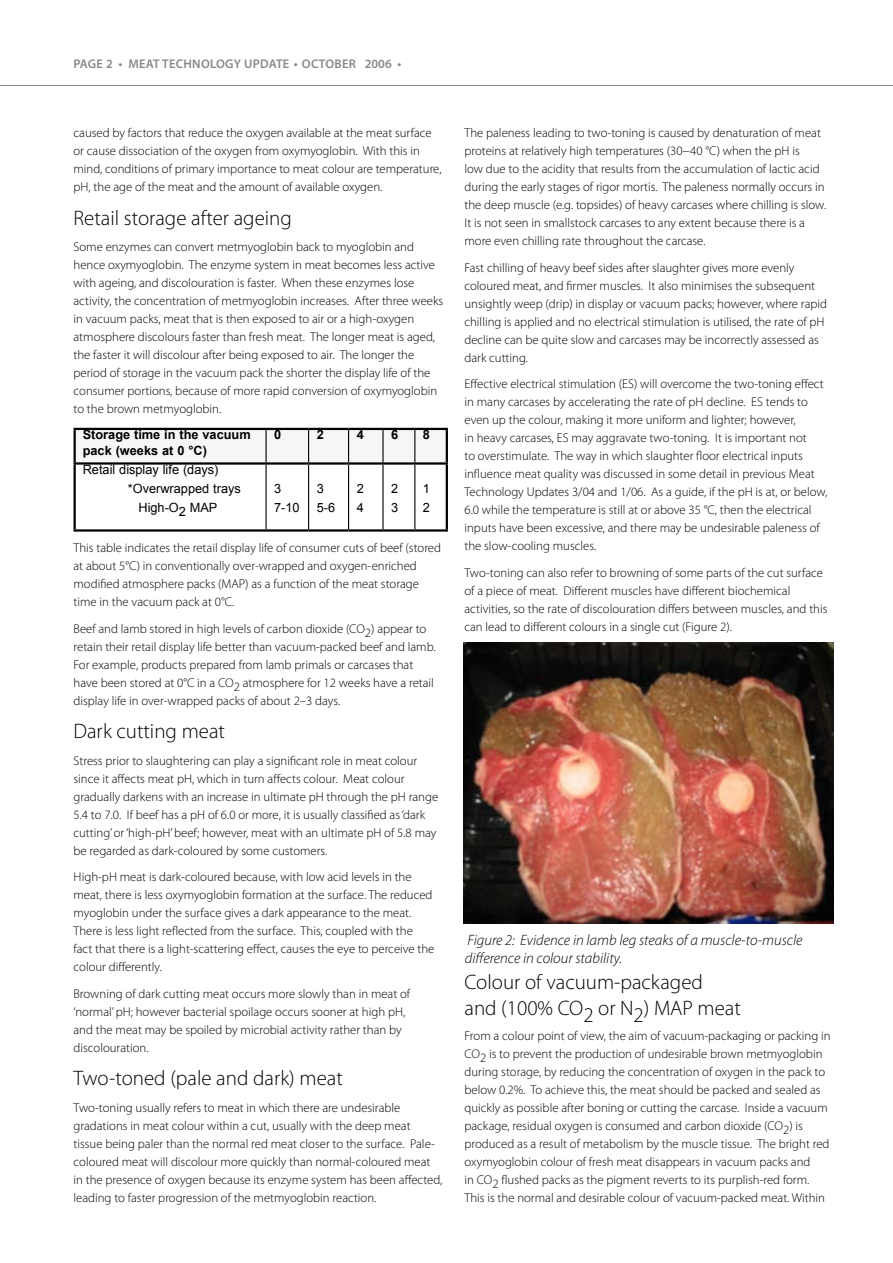
<style>
.page{position:relative;width:893px;height:1263px;background:#fff}
.page>*{position:absolute;margin:0;border:0;box-sizing:border-box;transform-origin:0 0}
.t1{font:300 21px/25.2px "Myriad Pro";color:#000}
.t2{font:italic 300 15px/18px "Myriad Pro";color:#000}
.t3{font:300 12.75px/18px "Myriad Pro";color:#000}
.t4{font:12.75px/19px "Arial";color:#000}
.t5{font:700 12.75px/15.3px "Arial";color:#000}
.t6{font:600 12.6px "Myriad Pro";letter-spacing:.02em;color:#878889}
.t7{font:600 12.6px "Myriad Pro";color:#878889}
</style>
<div class="page">
<div style="left:76px;top:430px;width:370px;height:32px;background:#f5f6f6"></div>
<hr style="left:74px;top:428px;width:192px;height:2px;background:#000">
<hr style="left:74px;top:430px;width:2px;height:32px;background:#000">
<hr style="left:266px;top:428px;width:43px;height:2px;background:#000">
<hr style="left:309px;top:428px;width:40px;height:2px;background:#000">
<hr style="left:349px;top:428px;width:34px;height:2px;background:#000">
<hr style="left:383px;top:428px;width:32px;height:2px;background:#000">
<hr style="left:415px;top:428px;width:33px;height:2px;background:#000">
<hr style="left:446px;top:430px;width:2px;height:32px;background:#000">
<hr style="left:74px;top:462px;width:192px;height:3px;background:#000">
<hr style="left:74px;top:465px;width:2px;height:64px;background:#000">
<hr style="left:266px;top:462px;width:43px;height:3px;background:#000">
<hr style="left:309px;top:462px;width:40px;height:3px;background:#000">
<hr style="left:349px;top:462px;width:34px;height:3px;background:#000">
<hr style="left:383px;top:462px;width:32px;height:3px;background:#000">
<hr style="left:415px;top:462px;width:33px;height:3px;background:#000">
<hr style="left:446px;top:465px;width:2px;height:64px;background:#000">
<hr style="left:74px;top:529px;width:192px;height:3px;background:#000">
<hr style="left:266px;top:529px;width:43px;height:3px;background:#000">
<hr style="left:309px;top:529px;width:40px;height:3px;background:#000">
<hr style="left:349px;top:529px;width:34px;height:3px;background:#000">
<hr style="left:383px;top:529px;width:32px;height:3px;background:#000">
<hr style="left:415px;top:529px;width:33px;height:3px;background:#000">
<hr style="left:265px;top:430px;width:2px;height:32px;background:#000">
<hr style="left:308px;top:430px;width:1px;height:32px;background:#000">
<hr style="left:348px;top:430px;width:1px;height:32px;background:#000">
<hr style="left:382px;top:430px;width:2px;height:32px;background:#000">
<hr style="left:414px;top:430px;width:1px;height:32px;background:#000">
<hr style="left:265px;top:465px;width:2px;height:64px;background:#000">
<hr style="left:308px;top:465px;width:1px;height:64px;background:#000">
<hr style="left:348px;top:465px;width:1px;height:64px;background:#000">
<hr style="left:382px;top:465px;width:2px;height:64px;background:#000">
<hr style="left:414px;top:465px;width:1px;height:64px;background:#000">
<hr style="left:0;top:85px;width:893px;height:1px;background:#878889">
<img style="left:463px;top:643px;width:370px;height:280px">
<p class="t6" style="left:74px;top:56px;width:74px">PAGE 2 • MEAT</p>
<p class="t6" style="left:162px;top:56px;width:99px">TECHNOLOGY UPDATE</p>
<p class="t7" style="left:294px;top:56px;width:109px">• OCTOBER 2006 •</p>
<p class="t3" style="left:74px;top:124px;width:370px">caused by factors that reduce the oxygen available at the meat surface or cause dissociation of the oxygen from oxymyoglobin. With this in mind, conditions of primary importance to meat colour are temperature, pH, the age of the meat and the amount of available oxygen.</p>
<h1 class="t1" style="left:74px;top:205px;width:220px">Retail storage after ageing</h1>
<p class="t3" style="left:74px;top:238px;width:371px">Some enzymes can convert metmyoglobin back to myoglobin and hence oxymyoglobin. The enzyme system in meat becomes less active with ageing, and discolouration is faster. When these enzymes lose activity, the concentration of metmyoglobin increases. After three weeks in vacuum packs, meat that is then exposed to air or a high-oxygen atmosphere discolours faster than fresh meat. The longer meat is aged, the faster it will discolour after being exposed to air. The longer the period of storage in the vacuum pack the shorter the display life of the consumer portions, because of more rapid conversion of oxymyoglobin to the brown metmyoglobin.</p>
<p class="t5" style="left:83px;top:428px;width:169px">Storage time in the vacuum pack (weeks at 0 °C)</p>
<p class="t5" style="left:274px;top:428px;width:9px">0</p>
<p class="t5" style="left:317px;top:428px;width:9px">2</p>
<p class="t5" style="left:357px;top:428px;width:9px">4</p>
<p class="t5" style="left:391px;top:428px;width:9px">6</p>
<p class="t5" style="left:423px;top:428px;width:9px">8</p>
<p class="t4" style="left:83px;top:460px;width:137px">Retail display life (days)</p>
<p class="t4" style="left:128px;top:479px;width:115px">*Overwrapped trays</p>
<p class="t4" style="left:138px;top:498px;width:81px">High-O2 MAP</p>
<p class="t4" style="left:274px;top:479px;width:27px">3<br>7-10</p>
<p class="t4" style="left:317px;top:479px;width:20px">3<br>5-6</p>
<p class="t4" style="left:357px;top:479px;width:9px">2<br>4</p>
<p class="t4" style="left:391px;top:479px;width:9px">2<br>3</p>
<p class="t4" style="left:423px;top:479px;width:9px">1<br>2</p>
<p class="t3" style="left:74px;top:539px;width:369px">This table indicates the retail display life of consumer cuts of beef (stored at about 5°C) in conventionally over-wrapped and oxygen-enriched modified atmosphere packs (MAP) as a function of the meat storage time in the vacuum pack at 0°C.</p>
<p class="t3" style="left:74px;top:619px;width:364px">Beef and lamb stored in high levels of carbon dioxide (CO2) appear to retain their retail display life better than vacuum-packed beef and lamb.<br>For example, products prepared from lamb primals or carcases that have been stored at 0°C in a CO2 atmosphere for 12 weeks have a retail display life in over-wrapped packs of about 2–3 days.</p>
<h1 class="t1" style="left:74px;top:718px;width:153px">Dark cutting meat</h1>
<p class="t3" style="left:74px;top:751px;width:366px">Stress prior to slaughtering can play a significant role in meat colour since it affects meat pH, which in turn affects colour. Meat colour gradually darkens with an increase in ultimate pH through the pH range 5.4 to 7.0. If beef has a pH of 6.0 or more, it is usually classified as ‘dark cutting’ or ‘high-pH’ beef; however, meat with an ultimate pH of 5.8 may be regarded as dark-coloured by some customers.</p>
<p class="t3" style="left:74px;top:868px;width:362px">High-pH meat is dark-coloured because, with low acid levels in the meat, there is less oxymyoglobin formation at the surface. The reduced myoglobin under the surface gives a dark appearance to the meat.<br>There is less light reflected from the surface. This, coupled with the fact that there is a light-scattering effect, causes the eye to perceive the colour differently.</p>
<p class="t3" style="left:74px;top:984px;width:338px">Browning of dark cutting meat occurs more slowly than in meat of ‘normal’ pH; however bacterial spoilage occurs sooner at high pH, and the meat may be spoiled by microbial activity rather than by discolouration.</p>
<h1 class="t1" style="left:74px;top:1065px;width:271px">Two-toned (pale and dark) meat</h1>
<p class="t3" style="left:74px;top:1098px;width:370px">Two-toning usually refers to meat in which there are undesirable gradations in meat colour within a cut, usually with the deep meat tissue being paler than the normal red meat closer to the surface. Pale&shy;coloured meat will discolour more quickly than normal-coloured meat in the presence of oxygen because its enzyme system has been affected, leading to faster progression of the metmyoglobin reaction.</p>
<p class="t3" style="left:464px;top:124px;width:363px">The paleness leading to two-toning is caused by denaturation of meat proteins at relatively high temperatures (30−40 °C) when the pH is<br>low due to the acidity that results from the accumulation of lactic acid during the early stages of rigor mortis. The paleness normally occurs in the deep muscle (e.g. topsides) of heavy carcases where chilling is slow.<br>It is not seen in smallstock carcases to any extent because there is a more even chilling rate throughout the carcase.</p>
<p class="t3" style="left:464px;top:258px;width:364px">Fast chilling of heavy beef sides after slaughter gives more evenly coloured meat, and firmer muscles. It also minimises the subsequent unsightly weep (drip) in display or vacuum packs; however, where rapid chilling is applied and no electrical stimulation is utilised, the rate of pH decline can be quite slow and carcases may be incorrectly assessed as dark cutting.</p>
<p class="t3" style="left:464px;top:375px;width:364px">Effective electrical stimulation (ES) will overcome the two-toning effect in many carcases by accelerating the rate of pH decline. ES tends to even up the colour, making it more uniform and lighter; however,<br>in heavy carcases, ES may aggravate two-toning. It is important not<br>to overstimulate. The way in which slaughter floor electrical inputs influence meat quality was discussed in some detail in previous Meat Technology Updates 3/04 and 1/06. As a guide, if the pH is at, or below, 6.0 while the temperature is still at or above 35 °C, then the electrical inputs have been excessive, and there may be undesirable paleness of the slow-cooling muscles.</p>
<p class="t3" style="left:464px;top:563px;width:365px">Two-toning can also refer to browning of some parts of the cut surface of a piece of meat. Different muscles have different biochemical activities, so the rate of discolouration differs between muscles, and this can lead to different colours in a single cut (Figure 2).</p>
<p class="t2" style="left:465px;top:930px;width:339px">Figure 2: Evidence in lamb leg steaks of a muscle-to-muscle difference in colour stability.</p>
<h1 class="t1" style="left:464px;top:970px;width:278px">Colour of vacuum-packaged<br>and (100% CO2 or N2) MAP meat</h1>
<p class="t3" style="left:464px;top:1026px;width:368px">From a colour point of view, the aim of vacuum-packaging or packing in CO2 is to prevent the production of undesirable brown metmyoglobin during storage, by reducing the concentration of oxygen in the pack to below 0.2%. To achieve this, the meat should be packed and sealed as quickly as possible after boning or cutting the carcase. Inside a vacuum package, residual oxygen is consumed and carbon dioxide (CO2) is produced as a result of metabolism by the muscle tissue. The bright red oxymyoglobin colour of fresh meat disappears in vacuum packs and<br>in CO2 flushed packs as the pigment reverts to its purplish-red form.<br>This is the normal and desirable colour of vacuum-packed meat. Within</p>
</div>
